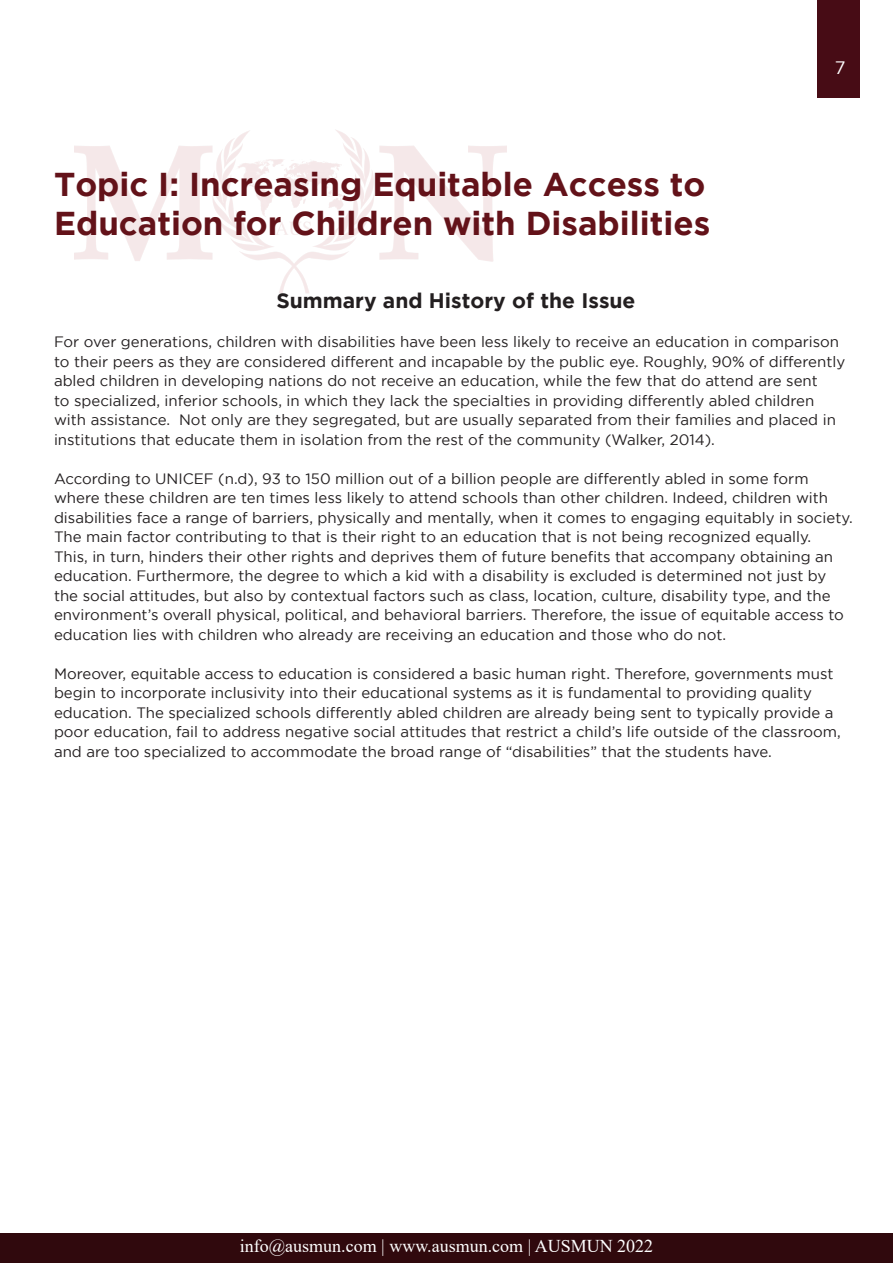
<style>
.page{position:relative;width:893px;height:1263px;background:#fff}
.page>*{position:absolute;margin:0;border:0;box-sizing:border-box;transform-origin:0 0}
.t1{font:700 33px "Gotham";color:#631219}
.t2{font:700 21px "Gotham";color:#231f20}
.t3{font:18px "Times New Roman";color:#fff}
.t4{font:18px "Gotham";color:#fff}
.t5{font:15px/19.5px "Gotham";color:#231f20}
</style>
<div class="page">
<div style="left:818px;top:0;width:42px;height:98px;background:#470c15"></div>
<div style="left:0;top:1233px;width:893px;height:30px;background:#30090d"></div>
<img style="left:74px;top:130px;width:432px;height:163px">
<p class="t1" style="left:54px;top:166px;width:653px">Topic I: Increasing Equitable Access to</p>
<p class="t1" style="left:54px;top:205px;width:658px">Education for Children with Disabilities</p>
<p class="t4" style="left:835px;top:58px;width:12px">7</p>
<p class="t2" style="left:276px;top:288px;width:361px">Summary and History of the Issue</p>
<p class="t5" style="left:54px;top:332px;width:793px">For over generations, children with disabilities have been less likely to receive an education in comparison to their peers as they are considered different and incapable by the public eye. Roughly, 90% of differently abled children in developing nations do not receive an education, while the few that do attend are sent<br>to specialized, inferior schools, in which they lack the specialties in providing differently abled children with assistance. Not only are they segregated, but are usually separated from their families and placed in institutions that educate them in isolation from the rest of the community (Walker, 2014).</p>
<p class="t5" style="left:54px;top:468px;width:800px">According to UNICEF (n.d), 93 to 150 million out of a billion people are differently abled in some form where these children are ten times less likely to attend schools than other children. Indeed, children with disabilities face a range of barriers, physically and mentally, when it comes to engaging equitably in society.<br>The main factor contributing to that is their right to an education that is not being recognized equally.<br>This, in turn, hinders their other rights and deprives them of future benefits that accompany obtaining an education. Furthermore, the degree to which a kid with a disability is excluded is determined not just by the social attitudes, but also by contextual factors such as class, location, culture, disability type, and the environment’s overall physical, political, and behavioral barriers. Therefore, the issue of equitable access to education lies with children who already are receiving an education and those who do not.</p>
<p class="t5" style="left:54px;top:663px;width:788px">Moreover, equitable access to education is considered a basic human right. Therefore, governments must begin to incorporate inclusivity into their educational systems as it is fundamental to providing quality education. The specialized schools differently abled children are already being sent to typically provide a poor education, fail to address negative social attitudes that restrict a child’s life outside of the classroom, and are too specialized to accommodate the broad range of “disabilities” that the students have.</p>
<p class="t3" style="left:240px;top:1233px;width:415px">info@ausmun.com | www.ausmun.com | AUSMUN 2022</p>
</div>
